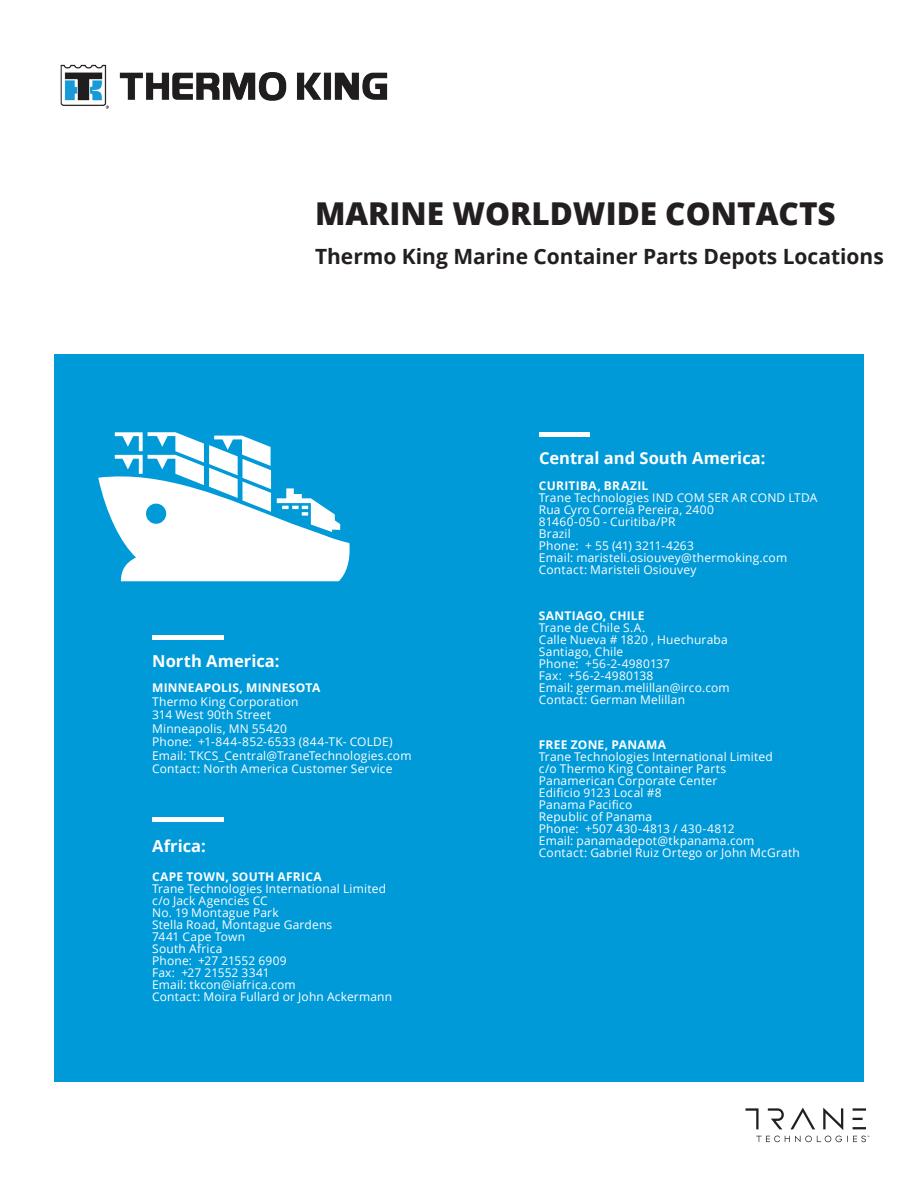
<style>
.page{position:relative;width:918px;height:1188px;background:#fff}
.page>*{position:absolute;margin:0;border:0;box-sizing:border-box;transform-origin:0 0}
.t1{font:800 31.5px "Open Sans";color:#231f20}
.t2{font:700 21px "Open Sans";color:#231f20}
.t3{font:700 16.5px "Open Sans";color:#fff}
.t4{font:12px/12px "Open Sans";letter-spacing:.015em;color:#fff}
.t5{font:700 12px "Open Sans";letter-spacing:.02em;color:#fff}
</style>
<div class="page">
<div style="left:54px;top:354px;width:810px;height:728px;background:#009ad9"></div>
<svg style="left:98px;top:432px;width:252px;height:149px"></svg>
<hr style="left:152px;top:635px;width:72px;height:4px;background:#fff">
<hr style="left:539px;top:432px;width:50px;height:4px;background:#fff">
<div style="left:152px;top:817px;width:72px;height:5px;background:#fff"></div>
<img style="left:60px;top:64px;width:328px;height:45px">
<svg style="left:746px;top:1108px;width:123px;height:34px"></svg>
<h1 class="t1" style="left:315px;top:190px;width:522px">MARINE WORLDWIDE CONTACTS</h1>
<h2 class="t2" style="left:315px;top:241px;width:570px">Thermo King Marine Container Parts Depots Locations</h2>
<h3 class="t3" style="left:152px;top:650px;width:129px">North America:</h3>
<p class="t5" style="left:152px;top:680px;width:170px">MINNEAPOLIS, MINNESOTA</p>
<p class="t4" style="left:152px;top:695px;width:261px;line-height:13.5px">Thermo King Corporation<br>314 West 90th Street<br>Minneapolis, MN 55420<br>Phone: +1-844-852-6533 (844-TK- COLDE)<br>Email: TKCS_Central@TraneTechnologies.com<br>Contact: North America Customer Service</p>
<h3 class="t3" style="left:152px;top:834px;width:55px">Africa:</h3>
<p class="t5" style="left:152px;top:869px;width:171px">CAPE TOWN, SOUTH AFRICA</p>
<p class="t4" style="left:152px;top:883px;width:242px">Trane Technologies International Limited c/o Jack Agencies CC<br>No. 19 Montague Park<br>Stella Road, Montague Gardens<br>7441 Cape Town<br>South Africa<br>Phone: +27 21552 6909<br>Fax: +27 21552 3341<br>Email: tkcon@iafrica.com<br>Contact: Moira Fullard or John Ackermann</p>
<h3 class="t3" style="left:539px;top:447px;width:228px">Central and South America:</h3>
<p class="t5" style="left:539px;top:477px;width:111px">CURITIBA, BRAZIL</p>
<p class="t4" style="left:539px;top:491px;width:280px">Trane Technologies IND COM SER AR COND LTDA<br>Rua Cyro Correia Pereira, 2400<br>81460-050 - Curitiba/PR<br>Brazil<br>Phone: + 55 (41) 3211-4263<br>Email: maristeli.osiouvey@thermoking.com<br>Contact: Maristeli Osiouvey</p>
<p class="t5" style="left:539px;top:607px;width:107px">SANTIAGO, CHILE</p>
<p class="t4" style="left:539px;top:621px;width:192px">Trane de Chile S.A.<br>Calle Nueva # 1820 , Huechuraba<br>Santiago, Chile<br>Phone: +56-2-4980137<br>Fax: +56-2-4980138<br>Email: german.melillan@irco.com<br>Contact: German Melillan</p>
<p class="t5" style="left:539px;top:736px;width:129px">FREE ZONE, PANAMA</p>
<p class="t4" style="left:539px;top:750px;width:236px">Trane Technologies International Limited c/o Thermo King Container Parts<br>Panamerican Corporate Center<br>Edificio 9123 Local #8<br>Panama Pacifico<br>Republic of Panama<br>Phone: +507 430-4813 / 430-4812<br>Email: panamadepot@tkpanama.com</p>
<p class="t4" style="left:539px;top:846px;width:262px">Contact: Gabriel Ruiz Ortego or John McGrath</p>
</div>
